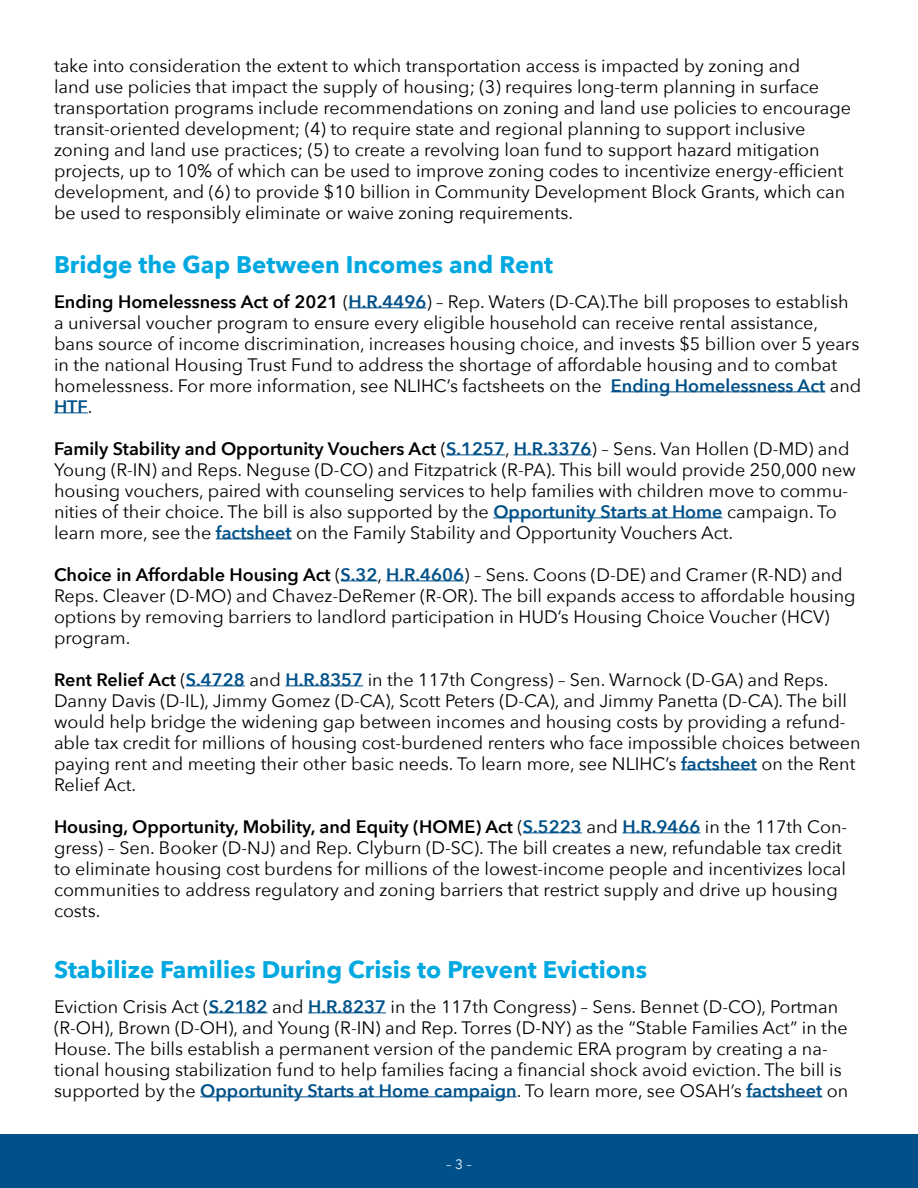
<style>
.page{position:relative;width:918px;height:1188px;background:#fff}
.page>*{position:absolute;margin:0;border:0;box-sizing:border-box;transform-origin:0 0}
.t1{font:700 24px "Avenir Next";color:#00a8e0}
.t2{font:18px/21px "Avenir Next";color:#000}
.t3{font:13.5px "Avenir Next";color:#fff}
.s1{font-weight:600}
.s2{font-weight:600;color:#005189}
</style>
<div class="page">
<div style="left:0;top:1134px;width:918px;height:54px;background:#005189"></div>
<hr style="left:348px;top:308px;width:78px;height:1px;background:#005189">
<hr style="left:611px;top:392px;width:214px;height:1px;background:#005189">
<hr style="left:54px;top:413px;width:34px;height:1px;background:#005189">
<hr style="left:446px;top:455px;width:59px;height:1px;background:#005189">
<hr style="left:514px;top:455px;width:78px;height:1px;background:#005189">
<hr style="left:493px;top:518px;width:230px;height:1px;background:#005189">
<hr style="left:216px;top:539px;width:76px;height:1px;background:#005189">
<hr style="left:341px;top:581px;width:37px;height:1px;background:#005189">
<hr style="left:386px;top:581px;width:78px;height:1px;background:#005189">
<hr style="left:186px;top:686px;width:59px;height:1px;background:#005189">
<hr style="left:285px;top:686px;width:78px;height:1px;background:#005189">
<hr style="left:681px;top:770px;width:76px;height:1px;background:#005189">
<hr style="left:523px;top:833px;width:59px;height:1px;background:#005189">
<hr style="left:622px;top:833px;width:78px;height:1px;background:#005189">
<hr style="left:209px;top:1013px;width:59px;height:1px;background:#005189">
<hr style="left:308px;top:1013px;width:78px;height:1px;background:#005189">
<hr style="left:200px;top:1097px;width:317px;height:1px;background:#005189">
<hr style="left:746px;top:1097px;width:76px;height:1px;background:#005189">
<p class="t2" style="left:54px;top:54px;width:799px">take into consideration the extent to which transportation access is impacted by zoning and<br>land use policies that impact the supply of housing; (3) requires long-term planning in surface transportation programs include recommendations on zoning and land use policies to encourage transit-oriented development; (4) to require state and regional planning to support inclusive zoning and land use practices; (5) to create a revolving loan fund to support hazard mitigation projects, up to 10% of which can be used to improve zoning codes to incentivize energy-efficient development, and (6) to provide $10 billion in Community Development Block Grants, which can be used to responsibly eliminate or waive zoning requirements.</p>
<h1 class="t1" style="left:54px;top:244px;width:501px">Bridge the Gap Between Incomes and Rent</h1>
<p class="t2" style="left:54px;top:290px;width:809px"><span class="s1">Ending Homelessness Act of 2021</span> (<span class="s2">H.R.4496</span>) – Rep. Waters (D-CA).The bill proposes to establish a universal voucher program to ensure every eligible household can receive rental assistance, bans source of income discrimination, increases housing choice, and invests $5 billion over 5 years in the national Housing Trust Fund to address the shortage of affordable housing and to combat homelessness. For more information, see NLIHC’s factsheets on the <span class="s2">Ending Homelessness Act</span> and <span class="s2">HTF</span>.</p>
<p class="t2" style="left:54px;top:437px;width:803px"><span class="s1">Family Stability and Opportunity Vouchers Act</span> (<span class="s2">S.1257</span>, <span class="s2">H.R.3376</span>) – Sens. Van Hollen (D-MD) and Young (R-IN) and Reps. Neguse (D-CO) and Fitzpatrick (R-PA). This bill would provide 250,000 new housing vouchers, paired with counseling services to help families with children move to commu&shy;nities of their choice. The bill is also supported by the <span class="s2">Opportunity Starts at Home</span> campaign. To learn more, see the <span class="s2">factsheet</span> on the Family Stability and Opportunity Vouchers Act.</p>
<p class="t2" style="left:54px;top:563px;width:803px"><span class="s1">Choice in Affordable Housing Act</span> (<span class="s2">S.32</span>, <span class="s2">H.R.4606</span>) – Sens. Coons (D-DE) and Cramer (R-ND) and Reps. Cleaver (D-MO) and Chavez-DeRemer (R-OR). The bill expands access to affordable housing options by removing barriers to landlord participation in HUD’s Housing Choice Voucher (HCV) program.</p>
<p class="t2" style="left:54px;top:668px;width:808px"><span class="s1">Rent Relief Act</span> (<span class="s2">S.4728</span> and <span class="s2">H.R.8357</span> in the 117th Congress) – Sen. Warnock (D-GA) and Reps.<br>Danny Davis (D-IL), Jimmy Gomez (D-CA), Scott Peters (D-CA), and Jimmy Panetta (D-CA). The bill would help bridge the widening gap between incomes and housing costs by providing a refund&shy;able tax credit for millions of housing cost-burdened renters who face impossible choices between paying rent and meeting their other basic needs. To learn more, see NLIHC’s <span class="s2">factsheet</span> on the Rent Relief Act.</p>
<p class="t2" style="left:54px;top:815px;width:795px"><span class="s1">Housing, Opportunity, Mobility, and Equity (HOME) Act</span> (<span class="s2">S.5223</span> and <span class="s2">H.R.9466</span> in the 117th Con&shy;gress) – Sen. Booker (D-NJ) and Rep. Clyburn (D-SC). The bill creates a new, refundable tax credit to eliminate housing cost burdens for millions of the lowest-income people and incentivizes local communities to address regulatory and zoning barriers that restrict supply and drive up housing costs.</p>
<h1 class="t1" style="left:54px;top:949px;width:595px">Stabilize Families During Crisis to Prevent Evictions</h1>
<p class="t2" style="left:54px;top:995px;width:796px">Eviction Crisis Act (<span class="s2">S.2182</span> and <span class="s2">H.R.8237</span> in the 117th Congress) – Sens. Bennet (D-CO), Portman (R-OH), Brown (D-OH), and Young (R-IN) and Rep. Torres (D-NY) as the “Stable Families Act” in the House. The bills establish a permanent version of the pandemic ERA program by creating a na&shy;tional housing stabilization fund to help families facing a financial shock avoid eviction. The bill is supported by the <span class="s2">Opportunity Starts at Home campaign</span>. To learn more, see OSAH’s <span class="s2">factsheet</span> on</p>
<p class="t3" style="left:446px;top:1153px;width:27px">– 3 –</p>
</div>
